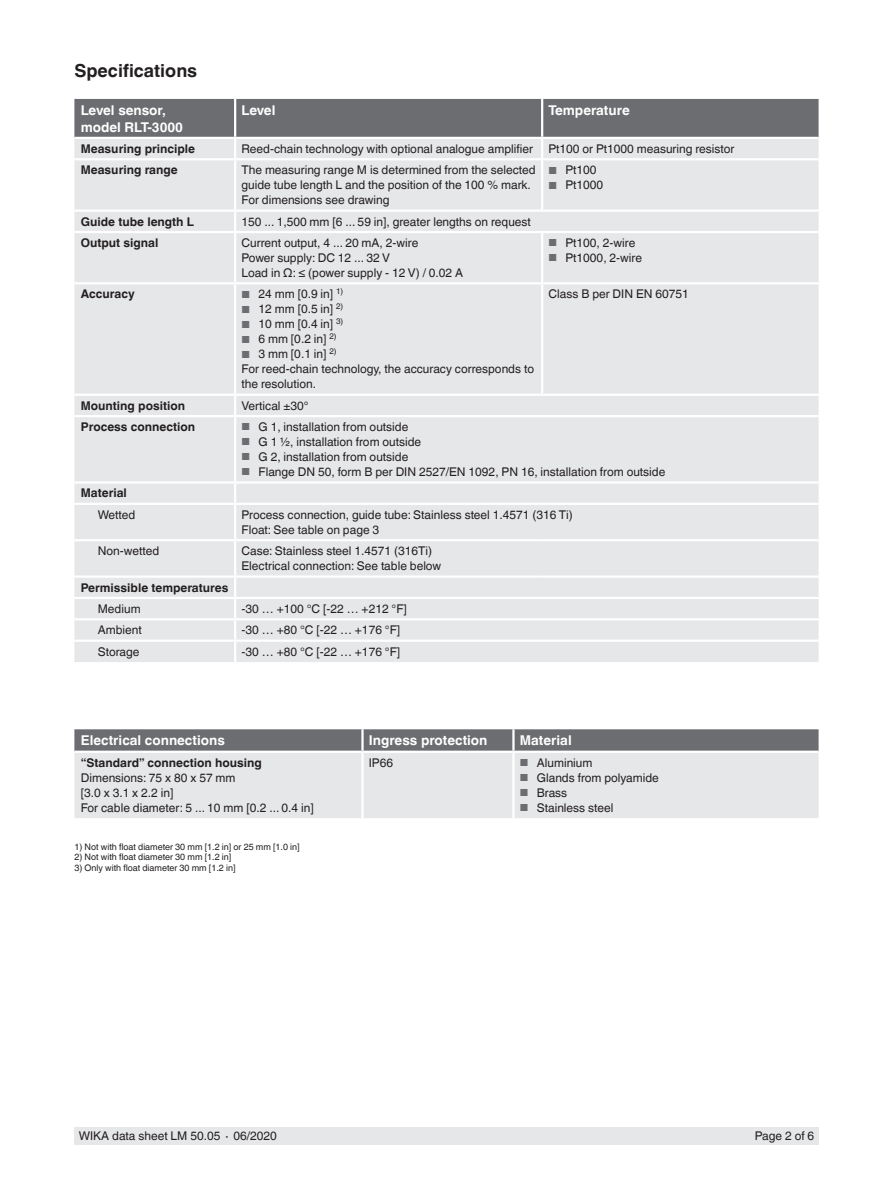
<style>
.page{position:relative;width:893px;height:1188px;background:#fff}
.page>*{position:absolute;margin:0;border:0;box-sizing:border-box;transform-origin:0 0}
.t1{font:700 18px "Helvetica World";color:#231f20}
.t2{font:700 13.5px/16.5px "Helvetica World";color:#fff}
.t3{font:12px/15px "Helvetica World";color:#231f20}
.t4{font:700 12px "Helvetica World";color:#231f20}
.t5{font:9px "Helvetica World";color:#231f20}
.s1{font-size:10.2px;color:#6c6d70}
</style>
<div class="page">
<div style="left:74px;top:1128px;width:745px;height:17px;background:#e6e7e9"></div>
<div style="left:74px;top:160px;width:745px;height:502px;background:#e6e7e9"></div>
<svg style="left:234px;top:484px;width:2px;height:19px"></svg>
<hr style="left:234px;top:505px;width:2px;height:34px;background:#fff">
<hr style="left:234px;top:541px;width:2px;height:34px;background:#fff">
<svg style="left:234px;top:578px;width:2px;height:40px"></svg>
<hr style="left:234px;top:620px;width:2px;height:20px;background:#fff">
<hr style="left:234px;top:642px;width:2px;height:20px;background:#fff">
<hr style="left:74px;top:481px;width:161px;height:3px;background:#fff">
<hr style="left:74px;top:503px;width:161px;height:2px;background:#fff">
<hr style="left:74px;top:539px;width:161px;height:2px;background:#fff">
<hr style="left:74px;top:575px;width:161px;height:3px;background:#fff">
<hr style="left:74px;top:597px;width:161px;height:2px;background:#fff">
<hr style="left:74px;top:618px;width:161px;height:2px;background:#fff">
<hr style="left:74px;top:640px;width:161px;height:2px;background:#fff">
<hr style="left:541px;top:160px;width:2px;height:50px;background:#fff">
<hr style="left:74px;top:210px;width:161px;height:2px;background:#fff">
<hr style="left:235px;top:210px;width:307px;height:2px;background:#fff">
<hr style="left:542px;top:210px;width:277px;height:2px;background:#fff">
<hr style="left:74px;top:231px;width:161px;height:2px;background:#fff">
<hr style="left:235px;top:231px;width:307px;height:2px;background:#fff">
<hr style="left:542px;top:231px;width:277px;height:2px;background:#fff">
<hr style="left:541px;top:233px;width:2px;height:49px;background:#fff">
<hr style="left:74px;top:282px;width:161px;height:2px;background:#fff">
<hr style="left:235px;top:282px;width:307px;height:2px;background:#fff">
<hr style="left:542px;top:282px;width:277px;height:2px;background:#fff">
<hr style="left:541px;top:284px;width:2px;height:110px;background:#fff">
<hr style="left:74px;top:394px;width:161px;height:2px;background:#fff">
<hr style="left:235px;top:394px;width:307px;height:2px;background:#fff">
<hr style="left:542px;top:394px;width:277px;height:2px;background:#fff">
<hr style="left:74px;top:415px;width:161px;height:2px;background:#fff">
<hr style="left:235px;top:415px;width:307px;height:2px;background:#fff">
<hr style="left:542px;top:415px;width:277px;height:2px;background:#fff">
<hr style="left:235px;top:481px;width:307px;height:3px;background:#fff">
<hr style="left:542px;top:481px;width:277px;height:3px;background:#fff">
<hr style="left:235px;top:503px;width:307px;height:2px;background:#fff">
<hr style="left:542px;top:503px;width:277px;height:2px;background:#fff">
<hr style="left:235px;top:539px;width:307px;height:2px;background:#fff">
<hr style="left:542px;top:539px;width:277px;height:2px;background:#fff">
<hr style="left:235px;top:575px;width:307px;height:3px;background:#fff">
<hr style="left:542px;top:575px;width:277px;height:3px;background:#fff">
<hr style="left:235px;top:597px;width:307px;height:2px;background:#fff">
<hr style="left:542px;top:597px;width:277px;height:2px;background:#fff">
<hr style="left:235px;top:618px;width:307px;height:2px;background:#fff">
<hr style="left:542px;top:618px;width:277px;height:2px;background:#fff">
<hr style="left:235px;top:640px;width:307px;height:2px;background:#fff">
<hr style="left:542px;top:640px;width:277px;height:2px;background:#fff">
<hr style="left:234px;top:160px;width:2px;height:50px;background:#fff">
<svg style="left:234px;top:212px;width:2px;height:19px"></svg>
<hr style="left:234px;top:233px;width:2px;height:49px;background:#fff">
<hr style="left:234px;top:284px;width:2px;height:110px;background:#fff">
<svg style="left:234px;top:396px;width:2px;height:19px"></svg>
<hr style="left:234px;top:417px;width:2px;height:64px;background:#fff">
<svg style="left:74px;top:99px;width:745px;height:59px;background:#999a9d"></svg>
<svg style="left:74px;top:729px;width:745px;height:22px;background:#707174"></svg>
<div style="left:74px;top:753px;width:745px;height:65px;background:#e6e7e9"></div>
<hr style="left:361px;top:729px;width:3px;height:22px;background:#fff">
<hr style="left:512px;top:729px;width:3px;height:22px;background:#fff">
<hr style="left:512px;top:753px;width:3px;height:65px;background:#fff">
<hr style="left:361px;top:753px;width:3px;height:65px;background:#fff">
<h1 class="t1" style="left:74px;top:60px;width:124px">Specifications</h1>
<p class="t2" style="left:81px;top:102px;width:104px">Level sensor, model RLT-3000</p>
<p class="t2" style="left:242px;top:102px;width:35px">Level</p>
<p class="t2" style="left:549px;top:102px;width:83px">Temperature</p>
<p class="t4" style="left:81px;top:142px;width:116px">Measuring principle</p>
<p class="t3" style="left:242px;top:141px;width:293px">Reed-chain technology with optional analogue amplifier</p>
<p class="t3" style="left:549px;top:141px;width:187px">Pt100 or Pt1000 measuring resistor</p>
<p class="t4" style="left:81px;top:163px;width:98px">Measuring range</p>
<p class="t3" style="left:242px;top:163px;width:296px">The measuring range M is determined from the selected guide tube length L and the position of the 100 % mark.<br>For dimensions see drawing</p>
<p class="t3" style="left:549px;top:163px;width:50px"><span class="s1">■</span> Pt100</p>
<p class="t3" style="left:549px;top:178px;width:56px"><span class="s1">■</span> Pt1000</p>
<p class="t4" style="left:81px;top:214px;width:115px">Guide tube length L</p>
<p class="t3" style="left:242px;top:214px;width:291px">150 ... 1,500 mm [6 ... 59 in], greater lengths on request</p>
<p class="t4" style="left:81px;top:236px;width:79px">Output signal</p>
<p class="t3" style="left:242px;top:235px;width:223px">Current output, 4 ... 20 mA, 2-wire<br>Power supply: DC 12 ... 32 V<br>Load in Ω: ≤ (power supply - 12 V) / 0.02 A</p>
<p class="t3" style="left:549px;top:235px;width:88px"><span class="s1">■</span> Pt100, 2-wire</p>
<p class="t3" style="left:549px;top:250px;width:95px"><span class="s1">■</span> Pt1000, 2-wire</p>
<p class="t4" style="left:81px;top:287px;width:55px">Accuracy</p>
<p class="t3" style="left:242px;top:287px;width:103px"><span class="s1">■</span> 24 mm [0.9 in] <sup>1)</sup></p>
<p class="t3" style="left:242px;top:302px;width:103px"><span class="s1">■</span> 12 mm [0.5 in] <sup>2)</sup></p>
<p class="t3" style="left:242px;top:317px;width:103px"><span class="s1">■</span> 10 mm [0.4 in] <sup>3)</sup></p>
<p class="t3" style="left:242px;top:332px;width:97px"><span class="s1">■</span> 6 mm [0.2 in] <sup>2)</sup></p>
<p class="t3" style="left:242px;top:347px;width:294px"><span class="s1">■</span> 3 mm [0.1 in] <sup>2)<br></sup>For reed-chain technology, the accuracy corresponds to the resolution.</p>
<p class="t3" style="left:549px;top:287px;width:142px">Class B per DIN EN 60751</p>
<p class="t4" style="left:81px;top:399px;width:106px">Mounting position</p>
<p class="t3" style="left:242px;top:398px;width:69px">Vertical ±30°</p>
<p class="t4" style="left:81px;top:420px;width:116px">Process connection</p>
<p class="t3" style="left:242px;top:419px;width:168px"><span class="s1">■</span> G 1, installation from outside</p>
<p class="t3" style="left:242px;top:434px;width:181px"><span class="s1">■</span> G 1 ½, installation from outside</p>
<p class="t3" style="left:242px;top:449px;width:168px"><span class="s1">■</span> G 2, installation from outside</p>
<p class="t3" style="left:242px;top:464px;width:425px"><span class="s1">■</span> Flange DN 50, form B per DIN 2527/EN 1092, PN 16, installation from outside</p>
<p class="t4" style="left:81px;top:486px;width:48px">Material</p>
<p class="t3" style="left:98px;top:507px;width:39px">Wetted</p>
<p class="t3" style="left:242px;top:507px;width:333px">Process connection, guide tube: Stainless steel 1.4571 (316 Ti)<br>Float: See table on page 3</p>
<p class="t3" style="left:98px;top:544px;width:63px">Non-wetted</p>
<p class="t3" style="left:242px;top:544px;width:201px">Case: Stainless steel 1.4571 (316Ti)<br>Electrical connection: See table below</p>
<p class="t4" style="left:81px;top:580px;width:149px">Permissible temperatures</p>
<p class="t3" style="left:98px;top:601px;width:44px">Medium</p>
<p class="t3" style="left:241px;top:601px;width:167px">-30 … +100 °C [-22 … +212 °F]</p>
<p class="t3" style="left:98px;top:623px;width:45px">Ambient</p>
<p class="t3" style="left:241px;top:623px;width:160px">-30 … +80 °C [-22 … +176 °F]</p>
<p class="t3" style="left:98px;top:644px;width:43px">Storage</p>
<p class="t3" style="left:241px;top:644px;width:160px">-30 … +80 °C [-22 … +176 °F]</p>
<p class="t2" style="left:81px;top:732px;width:146px">Electrical connections</p>
<p class="t2" style="left:369px;top:732px;width:120px">Ingress protection</p>
<p class="t2" style="left:520px;top:732px;width:53px">Material</p>
<p class="t4" style="left:81px;top:756px;width:183px">“Standard” connection housing</p>
<p class="t3" style="left:81px;top:770px;width:235px">Dimensions: 75 x 80 x 57 mm<br>[3.0 x 3.1 x 2.2 in]<br>For cable diameter: 5 ... 10 mm [0.2 ... 0.4 in]</p>
<p class="t3" style="left:369px;top:755px;width:26px">IP66</p>
<p class="t3" style="left:520px;top:755px;width:74px"><span class="s1">■</span> Aluminium</p>
<p class="t3" style="left:520px;top:770px;width:141px"><span class="s1">■</span> Glands from polyamide</p>
<p class="t3" style="left:520px;top:785px;width:49px"><span class="s1">■</span> Brass</p>
<p class="t3" style="left:520px;top:800px;width:95px"><span class="s1">■</span> Stainless steel</p>
<p class="t5" style="left:74px;top:841px;width:227px">1) Not with float diameter 30 mm [1.2 in] or 25 mm [1.0 in]</p>
<p class="t5" style="left:74px;top:852px;width:158px">2) Not with float diameter 30 mm [1.2 in]</p>
<p class="t5" style="left:74px;top:862px;width:163px">3) Only with float diameter 30 mm [1.2 in]</p>
<p class="t3" style="left:79px;top:1129px;width:200px">WIKA data sheet LM 50.05 ∙ 06/2020</p>
<p class="t3" style="left:755px;top:1129px;width:61px">Page 2 of 6</p>
</div>
